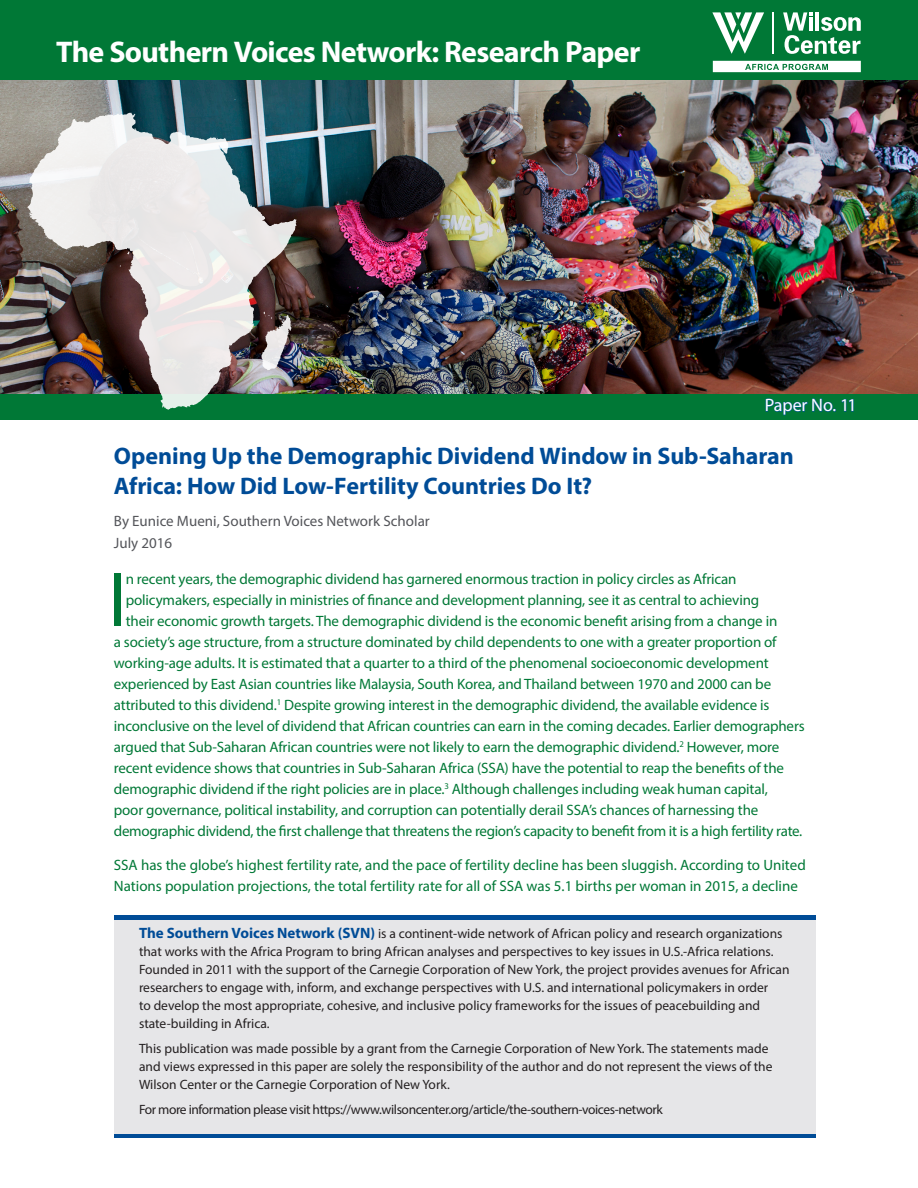
<style>
.page{position:relative;width:918px;height:1188px;background:#fff}
.page>*{position:absolute;margin:0;border:0;box-sizing:border-box;transform-origin:0 0}
.body_grey{font:77.25px "Myriad Pro";color:#007836}
.t1{font:700 30px "Myriad Pro";letter-spacing:-.025em;color:#fff}
.t2{font:700 24px/30px "Myriad Pro";letter-spacing:-.005em;color:#004c97}
.t3{font:18px "Myriad Pro";letter-spacing:-.01em;color:#fff}
.body_grey-2{font:15px/21px "Myriad Pro";letter-spacing:-.01em;color:#007836}
.body{font:15px/22.5px "Myriad Pro";color:#54555a}
.t4{font:13.5px/18px "Myriad Pro";color:#231f20}
.t5{font:13.5px "Myriad Pro";letter-spacing:-.03em;color:#231f20}
.s1{font-weight:700;font-size:15px;color:#004c97}
</style>
<div class="page">
<div style="left:0;top:0;width:918px;height:80px;background:#007836"></div>
<div style="left:114px;top:919px;width:701px;height:215px;background:#e6e6e8"></div>
<hr style="left:114px;top:916px;width:701px;height:4px;background:#004c97">
<hr style="left:114px;top:1134px;width:701px;height:3px;background:#004c97">
<div style="left:0;top:393px;width:918px;height:26px;background:#007836"></div>
<svg style="left:765px;top:398px;width:89px;height:18px"></svg>
<img style="left:0;top:80px;width:918px;height:313px">
<img style="left:27px;top:113px;width:270px;height:297px">
<hr style="left:772px;top:12px;width:2px;height:42px;background:#fff">
<svg style="left:783px;top:12px;width:78px;height:42px"></svg>
<svg style="left:712px;top:12px;width:52px;height:42px"></svg>
<svg style="left:713px;top:61px;width:148px;height:11px;background:#dcece3"></svg>
<p class="t1" style="left:56px;top:33px;width:586px">The Southern Voices Network: Research Paper</p>
<p class="t3" style="left:765px;top:394px;width:93px">Paper No. 11</p>
<p class="t2" style="left:114px;top:440px;width:682px">Opening Up the Demographic Dividend Window in Sub-Saharan<br>Africa: How Did Low-Fertility Countries Do It?</p>
<p class="body" style="left:114px;top:509px;width:317px">By Eunice Mueni, Southern Voices Network Scholar<br>July 2016</p>
<p class="body_grey" style="left:108px;top:552px;width:20px">I</p>
<p class="body_grey-2" style="left:126px;top:568px;width:612px">n recent years, the demographic dividend has garnered enormous traction in policy circles as African</p>
<p class="body_grey-2" style="left:126px;top:589px;width:635px">policymakers, especially in ministries of finance and development planning, see it as central to achieving</p>
<p class="body_grey-2" style="left:126px;top:610px;width:653px">their economic growth targets. The demographic dividend is the economic benefit arising from a change in</p>
<p class="body_grey-2" style="left:114px;top:631px;width:664px">a society’s age structure, from a structure dominated by child dependents to one with a greater proportion of</p>
<p class="body_grey-2" style="left:114px;top:652px;width:656px">working-age adults. It is estimated that a quarter to a third of the phenomenal socioeconomic development</p>
<p class="body_grey-2" style="left:114px;top:673px;width:659px">experienced by East Asian countries like Malaysia, South Korea, and Thailand between 1970 and 2000 can be</p>
<p class="body_grey-2" style="left:114px;top:694px;width:657px">attributed to this dividend.<sup>1</sup> Despite growing interest in the demographic dividend, the available evidence is</p>
<p class="body_grey-2" style="left:114px;top:715px;width:692px">inconclusive on the level of dividend that African countries can earn in the coming decades. Earlier demographers</p>
<p class="body_grey-2" style="left:114px;top:736px;width:667px">argued that Sub-Saharan African countries were not likely to earn the demographic dividend.<sup>2</sup> However, more</p>
<p class="body_grey-2" style="left:114px;top:757px;width:672px">recent evidence shows that countries in Sub-Saharan Africa (SSA) have the potential to reap the benefits of the</p>
<p class="body_grey-2" style="left:114px;top:778px;width:656px">demographic dividend if the right policies are in place.<sup>3</sup> Although challenges including weak human capital,</p>
<p class="body_grey-2" style="left:114px;top:799px;width:646px">poor governance, political instability, and corruption can potentially derail SSA’s chances of harnessing the</p>
<p class="body_grey-2" style="left:114px;top:820px;width:690px">demographic dividend, the first challenge that threatens the region’s capacity to benefit from it is a high fertility rate.</p>
<p class="body_grey-2" style="left:114px;top:854px;width:693px">SSA has the globe’s highest fertility rate, and the pace of fertility decline has been sluggish. According to United<br>Nations population projections, the total fertility rate for all of SSA was 5.1 births per woman in 2015, a decline</p>
<p class="t4" style="left:139px;top:925px;width:652px"><span class="s1">The Southern Voices Network (SVN)</span> is a continent-wide network of African policy and research organizations that works with the Africa Program to bring African analyses and perspectives to key issues in U.S.-Africa relations.<br>Founded in 2011 with the support of the Carnegie Corporation of New York, the project provides avenues for African researchers to engage with, inform, and exchange perspectives with U.S. and international policymakers in order<br>to develop the most appropriate, cohesive, and inclusive policy frameworks for the issues of peacebuilding and state-building in Africa.</p>
<p class="t4" style="left:139px;top:1039px;width:635px">This publication was made possible by a grant from the Carnegie Corporation of New York. The statements made and views expressed in this paper are solely the responsibility of the author and do not represent the views of the<br>Wilson Center or the Carnegie Corporation of New York.</p>
<p class="t5" style="left:139px;top:1101px;width:525px">For more information please visit https://www.wilsoncenter.org/article/the-southern-voices-network</p>
</div>
